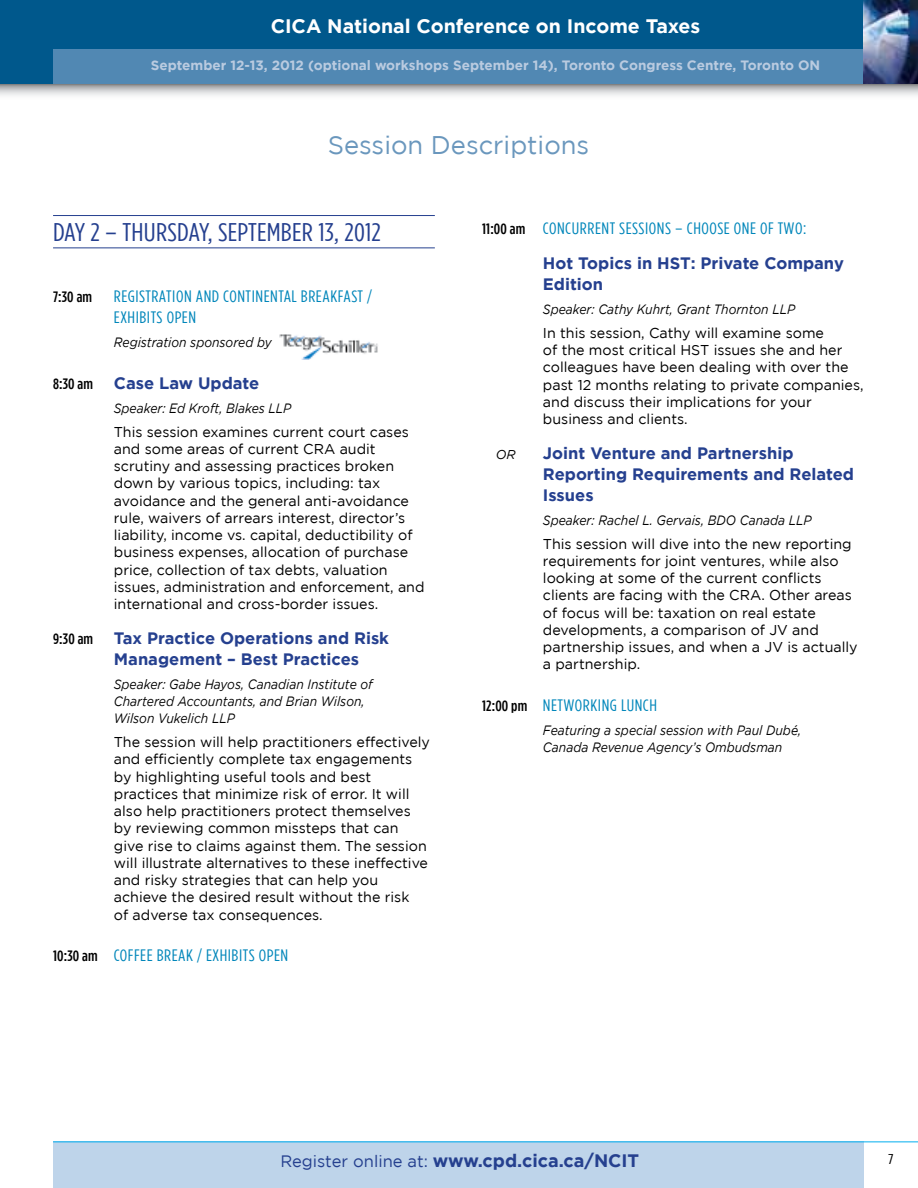
<style>
.page{position:relative;width:918px;height:1188px;background:#fff}
.page>*{position:absolute;margin:0;border:0;box-sizing:border-box;transform-origin:0 0}
.t1{font:25.5px "Gotham Condensed";letter-spacing:.01em;color:#25408f;scale:1.13 1}
.t2{font:25.5px "Gotham";color:#6a97bd}
.t3{font:700 19.5px "Gotham";color:#fff}
.t4{font:700 18px "Gotham";color:#25408f}
.t5{font:700 16.5px/21px "Gotham";color:#25408f}
.t6{font:16.5px/21px "Gotham Condensed";letter-spacing:.03em;color:#0086ba;scale:1.1 1}
.t7{font:500 15px "Gotham Condensed";letter-spacing:.01em;color:#000;scale:1.1 1}
.t8{font:14.25px/17.2px "Gotham";color:#000}
.t9{font:14.25px "Gotham Condensed";color:#000;scale:1.25 1}
.t10{font:italic 13.5px/17.2px "Gotham";color:#000;scale:.9 1}
.t11{font:700 13.5px "Gotham";color:#bacbe0}
.t12{font:italic 12.75px "Gotham";color:#000}
.s1{font-weight:500;font-size:15px;color:#000}
.s2{font-weight:400;font-size:16.5px}
</style>
<div class="page">
<svg style="left:0;top:84px;width:917px;height:12px;background:#c6c7c9"></svg>
<div style="left:0;top:0;width:917px;height:84px;background:#00588c"></div>
<div style="left:53px;top:50px;width:810px;height:34px;background:#5188b3"></div>
<img style="left:863px;top:0;width:54px;height:84px">
<div style="left:53px;top:1142px;width:810px;height:46px;background:#bed4ea"></div>
<hr style="left:53px;top:1142px;width:864px;height:1px;background:#00aeef">
<hr style="left:53px;top:215px;width:381px;height:1px;background:#25408f">
<hr style="left:53px;top:248px;width:381px;height:1px;background:#25408f">
<img style="left:279px;top:334px;width:99px;height:25px">
<h2 class="t3" style="left:270px;top:15px;width:431px">CICA National Conference on Income Taxes</h2>
<p class="t11" style="left:151px;top:57px;width:670px">September 12-13, 2012 (optional workshops September 14), Toronto Congress Centre, Toronto ON</p>
<h1 class="t2" style="left:327px;top:130px;width:263px">Session Descriptions</h1>
<h1 class="t1" style="left:53px;top:218px;width:80px">DAY 2 – THURSDAY</h1>
<h1 class="t1" style="left:208px;top:218px;width:155px">, SEPTEMBER 13, 2012</h1>
<p class="t7" style="left:53px;top:289px;width:37px">7:30 am</p>
<p class="t6" style="left:114px;top:286px;width:236px">REGISTRATION AND CONTINENTAL BREAKFAST /<br>EXHIBITS OPEN</p>
<p class="t10" style="left:114px;top:334px;width:177px">Registration sponsored by</p>
<p class="t7" style="left:53px;top:375px;width:38px">8:30 am</p>
<p class="t5" style="left:114px;top:372px;width:147px">Case Law Update</p>
<p class="t10" style="left:114px;top:399px;width:198px">Speaker: Ed Kroft, Blakes LLP</p>
<p class="t8" style="left:114px;top:423px;width:312px">This session examines current court cases and some areas of current CRA audit scrutiny and assessing practices broken down by various topics, including: tax avoidance and the general anti-avoidance rule, waivers of arrears interest, director’s liability, income vs. capital, deductibility of business expenses, allocation of purchase price, collection of tax debts, valuation issues, administration and enforcement, and international and cross-border issues.</p>
<p class="t7" style="left:53px;top:630px;width:38px">9:30 am</p>
<p class="t5" style="left:114px;top:627px;width:276px">Tax Practice Operations and Risk<br>Management – Best Practices</p>
<p class="t10" style="left:114px;top:675px;width:289px">Speaker: Gabe Hayos, Canadian Institute of<br>Chartered Accountants, and Brian Wilson,<br>Wilson Vukelich LLP</p>
<p class="t8" style="left:114px;top:733px;width:317px">The session will help practitioners effectively and efficiently complete tax engagements by highlighting useful tools and best practices that minimize risk of error. It will also help practitioners protect themselves by reviewing common missteps that can give rise to claims against them. The session will illustrate alternatives to these ineffective and risky strategies that can help you achieve the desired result without the risk<br>of adverse tax consequences.</p>
<p class="t6" style="left:53px;top:944px;width:215px"><span class="s1">10:30 am</span> COFFEE BREAK / EXHIBITS OPEN</p>
<p class="t6" style="left:482px;top:218px;width:296px"><span class="s1">11:00 am</span> CONCURRENT SESSIONS – CHOOSE ONE OF TWO:</p>
<p class="t5" style="left:542px;top:252px;width:302px">Hot Topics in HST: Private Company<br>Edition</p>
<p class="t10" style="left:542px;top:301px;width:281px">Speaker: Cathy Kuhrt, Grant Thornton LLP</p>
<p class="t8" style="left:542px;top:324px;width:322px">In this session, Cathy will examine some<br>of the most critical HST issues she and her colleagues have been dealing with over the past 12 months relating to private companies, and discuss their implications for your business and clients.</p>
<p class="t12" style="left:495px;top:447px;width:11px">OR</p>
<p class="t5" style="left:542px;top:442px;width:312px">Joint Venture and Partnership<br>Reporting Requirements and Related<br>Issues</p>
<p class="t10" style="left:542px;top:511px;width:300px">Speaker: Rachel L. Gervais, BDO Canada LLP</p>
<p class="t8" style="left:542px;top:535px;width:316px">This session will dive into the new reporting requirements for joint ventures, while also looking at some of the current conflicts clients are facing with the CRA. Other areas of focus will be: taxation on real estate developments, a comparison of JV and partnership issues, and when a JV is actually a partnership.</p>
<p class="t6" style="left:482px;top:694px;width:160px"><span class="s1">12:00 pm</span> NETWORKING LUNCH</p>
<p class="t10" style="left:542px;top:721px;width:288px">Featuring a special session with Paul Dubé,<br>Canada Revenue Agency’s Ombudsman</p>
<p class="t4" style="left:280px;top:1150px;width:360px"><span class="s2">Register online at:</span> www.cpd.cica.ca/NCIT</p>
<p class="t9" style="left:887px;top:1151px;width:6px">7</p>
</div>
